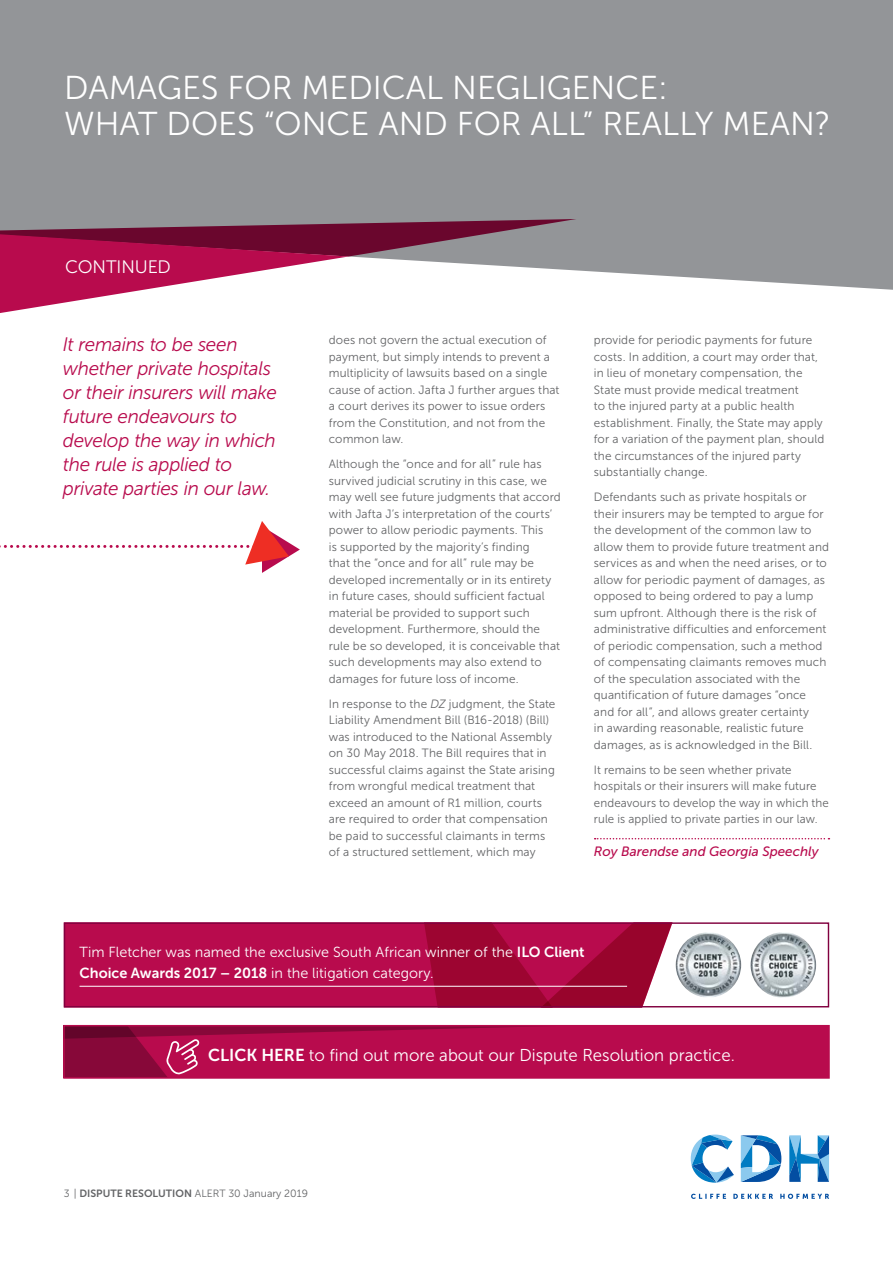
<style>
.page{position:relative;width:893px;height:1263px;background:#fff}
.page>*{position:absolute;margin:0;border:0;box-sizing:border-box;transform-origin:0 0}
.t1{font:33px/36px "Museo Sans 300";color:#fff}
.t2{font:italic 19.5px/24px "Museo Sans 300";letter-spacing:-.015em;color:#b80b4d}
.t3{font:18px "Museo Sans 300";letter-spacing:-.005em;color:#fff}
.t4{font:17.1px "Museo Sans 300";color:#fff}
.t5{font:14.55px/21px "Museo Sans 300";color:#fff}
.t6{font:italic 13.5px "Museo Sans 500";color:#b80b4d}
.t7{font:12px/16.5px "Museo Sans 300";letter-spacing:.01em;color:#636466}
.t8{font:12px/16.5px "Museo Sans 300";letter-spacing:.01em;color:#636466;scale:.96 1}
.t9{font:10.5px "Museo Sans 300";color:#636466}
.s1{font-style:italic}
.s2{font-family:"Museo Sans 700"}
</style>
<div class="page">
<svg style="left:691px;top:1194px;width:138px;height:5px"></svg>
<svg style="left:789px;top:1135px;width:40px;height:47px"></svg>
<svg style="left:691px;top:1134px;width:43px;height:48px"></svg>
<svg style="left:741px;top:1135px;width:40px;height:47px"></svg>
<div style="left:0;top:0;width:892px;height:290px;background:#939598"></div>
<svg style="left:0;top:219px;width:576px;height:94px"></svg>
<svg style="left:595px;top:838px;width:234px;height:1px"></svg>
<svg style="left:0;top:521px;width:300px;height:52px"></svg>
<div style="left:63px;top:1025px;width:767px;height:54px;border:2px solid #b80b4d"></div>
<svg style="left:64px;top:1026px;width:765px;height:52px;background:#af0b4a"></svg>
<div style="left:66px;top:924px;width:338px;height:81px;background:#b80b4d"></div>
<svg style="left:404px;top:924px;width:272px;height:81px;background:#ab1847"></svg>
<div style="left:64px;top:922px;width:765px;height:85px;border:1px solid #81003f"></div>
<hr style="left:80px;top:986px;width:547px;height:1px;background:#fff">
<img style="left:750px;top:932px;width:66px;height:66px;border-radius:33px">
<img style="left:676px;top:932px;width:65px;height:65px">
<h1 class="t1" style="left:64px;top:70px;width:768px">DAMAGES FOR MEDICAL NEGLIGENCE:<br>WHAT DOES “ONCE AND FOR ALL” REALLY MEAN?</h1>
<h3 class="t3" style="left:65px;top:257px;width:107px">CONTINUED</h3>
<h2 class="t2" style="left:63px;top:332px;width:215px">It remains to be seen whether private hospitals or their insurers will make future endeavours to develop the way in which the rule is applied to private parties in our law.</h2>
<p class="t7" style="left:329px;top:332px;width:232px">does not govern the actual execution of payment, but simply intends to prevent a multiplicity of lawsuits based on a single cause of action. Jafta J further argues that a court derives its power to issue orders from the Constitution, and not from the common law.</p>
<p class="t7" style="left:329px;top:456px;width:234px">Although the “once and for all” rule has survived judicial scrutiny in this case, we may well see future judgments that accord with Jafta J’s interpretation of the courts’ power to allow periodic payments. This<br>is supported by the majority’s finding<br>that the “once and for all” rule may be developed incrementally or in its entirety in future cases, should sufficient factual material be provided to support such development. Furthermore, should the rule be so developed, it is conceivable that such developments may also extend to damages for future loss of income.</p>
<p class="t7" style="left:329px;top:695px;width:228px">In response to the <span class="s1">DZ</span> judgment, the State Liability Amendment Bill (B16-2018) (Bill) was introduced to the National Assembly on 30 May 2018. The Bill requires that in successful claims against the State arising from wrongful medical treatment that exceed an amount of R1 million, courts are required to order that compensation be paid to successful claimants in terms of a structured settlement, which may</p>
<p class="t7" style="left:594px;top:332px;width:232px">provide for periodic payments for future costs. In addition, a court may order that, in lieu of monetary compensation, the State must provide medical treatment<br>to the injured party at a public health establishment. Finally, the State may apply for a variation of the payment plan, should the circumstances of the injured party substantially change.</p>
<p class="t7" style="left:594px;top:489px;width:237px">Defendants such as private hospitals or their insurers may be tempted to argue for the development of the common law to allow them to provide future treatment and services as and when the need arises, or to allow for periodic payment of damages, as opposed to being ordered to pay a lump sum upfront. Although there is the risk of administrative difficulties and enforcement of periodic compensation, such a method of compensating claimants removes much of the speculation associated with the quantification of future damages “once and for all”, and allows greater certainty<br>in awarding reasonable, realistic future damages, as is acknowledged in the Bill.</p>
<p class="t8" style="left:594px;top:761px;width:246px">It remains to be seen whether private hospitals or their insurers will make future endeavours to develop the way in which the rule is applied to private parties in our law.</p>
<p class="t6" style="left:594px;top:844px;width:226px">Roy Barendse and Georgia Speechly</p>
<p class="t5" style="left:80px;top:941px;width:507px">Tim Fletcher was named the exclusive South African winner of the <span class="s2">ILO Client<br>Choice Awards 2017 – 2018</span> in the litigation category.</p>
<h3 class="t4" style="left:208px;top:1045px;width:528px"><span class="s2">CLICK HERE</span> to find out more about our Dispute Resolution practice.</h3>
<p class="t9" style="left:64px;top:1188px;width:246px">3 | <span class="s2">DISPUTE RESOLUTION</span> ALERT 30 January 2019</p>
</div>
